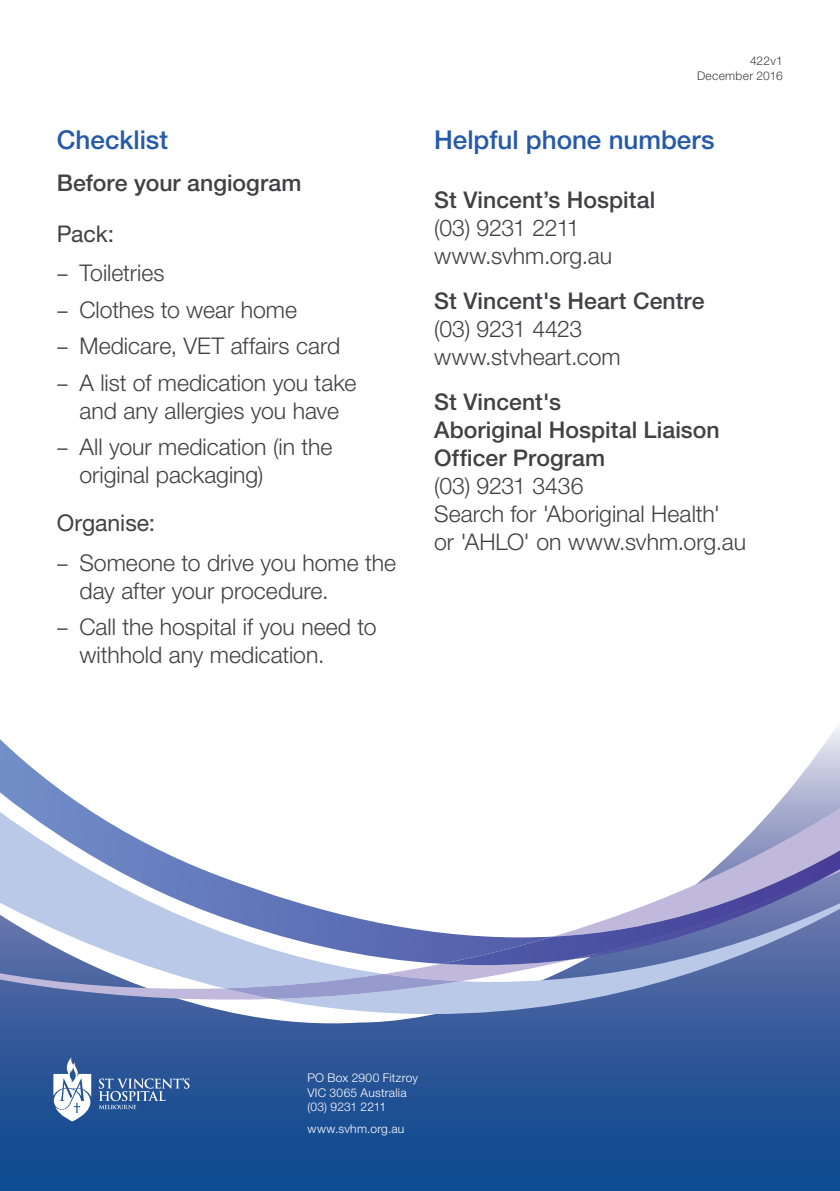
<style>
.page{position:relative;width:840px;height:1191px;background:#fff}
.page>*{position:absolute;margin:0;border:0;box-sizing:border-box;transform-origin:0 0}
.t1{font:500 26px "Helvetica Neue LT Std";color:#255aa8}
.t2{font:300 23px/28px "Helvetica Neue LT Std";color:#414042}
.t3{font:500 23px/28px "Helvetica Neue LT Std";color:#414042}
.t4{font:23px "Helvetica Neue LT Std";color:#414042}
.t5{font:300 12px/14.4px "Helvetica Neue LT Std";letter-spacing:.02em;color:#fff}
.t6{font:300 12px/14.4px "Helvetica Neue LT Std";letter-spacing:.025em;color:#414042;text-align:right}
.s1{font-family:"Myriad Pro";font-weight:400}
</style>
<div class="page">
<svg style="left:0;top:726px;width:839px;height:465px;background:#255496"></svg>
<svg style="left:0;top:791px;width:839px;height:223px;background:#7a90bd"></svg>
<svg style="left:0;top:794px;width:839px;height:205px;background:#94a2ca"></svg>
<svg style="left:224px;top:974px;width:236px;height:25px;background:#abb3da"></svg>
<img style="left:0;top:726px;width:817px;height:237px">
<img style="left:441px;top:838px;width:398px;height:127px">
<svg style="left:53px;top:1057px;width:136px;height:64px;background:#5377ab"></svg>
<p class="t1" style="left:57px;top:124px;width:113px">Checklist</p>
<p class="t3" style="left:57px;top:169px;width:246px">Before your angiogram</p>
<p class="t4" style="left:57px;top:220px;width:59px">Pack:</p>
<p class="t2" style="left:57px;top:258px;width:109px"><span class="s1">–</span> Toiletries</p>
<p class="t2" style="left:57px;top:295px;width:242px"><span class="s1">–</span> Clothes to wear home</p>
<p class="t2" style="left:57px;top:331px;width:285px"><span class="s1">–</span> Medicare, VET affairs card</p>
<p class="t2" style="left:57px;top:368px;width:301px;text-align:center"><span class="s1">–</span> A list of medication you take and any allergies you have</p>
<p class="t2" style="left:79px;top:432px;width:254px;text-indent:-23px"><span class="s1">–</span> All your medication (in the original packaging)</p>
<p class="t4" style="left:57px;top:509px;width:100px">Organise:</p>
<p class="t2" style="left:79px;top:548px;width:318px;text-indent:-23px"><span class="s1">–</span> Someone to drive you home the day after your procedure.</p>
<p class="t2" style="left:79px;top:612px;width:298px;text-indent:-23px"><span class="s1">–</span> Call the hospital if you need to withhold any medication.</p>
<p class="t6" style="left:696px;top:54px;width:87px">422v1<br>December 2016</p>
<p class="t1" style="left:434px;top:124px;width:282px">Helpful phone numbers</p>
<p class="t3" style="left:434px;top:186px;width:222px">St Vincent’s Hospital</p>
<p class="t2" style="left:434px;top:213px;width:179px">(03) 9231 2211 www.svhm.org.au</p>
<p class="t3" style="left:434px;top:287px;width:272px">St Vincent's Heart Centre</p>
<p class="t2" style="left:434px;top:314px;width:188px">(03) 9231 4423 www.stvheart.com</p>
<p class="t3" style="left:434px;top:388px;width:287px">St Vincent's<br>Aboriginal Hospital Liaison<br>Officer Program</p>
<p class="t2" style="left:434px;top:471px;width:313px">(03) 9231 3436<br>Search for 'Aboriginal Health'<br>or 'AHLO' on www.svhm.org.au</p>
<p class="t5" style="left:307px;top:1070px;width:112px">PO Box 2900 Fitzroy<br>VIC 3065 Australia (03) 9231 2211</p>
<p class="t5" style="left:307px;top:1121px;width:98px">www.svhm.org.au</p>
</div>
